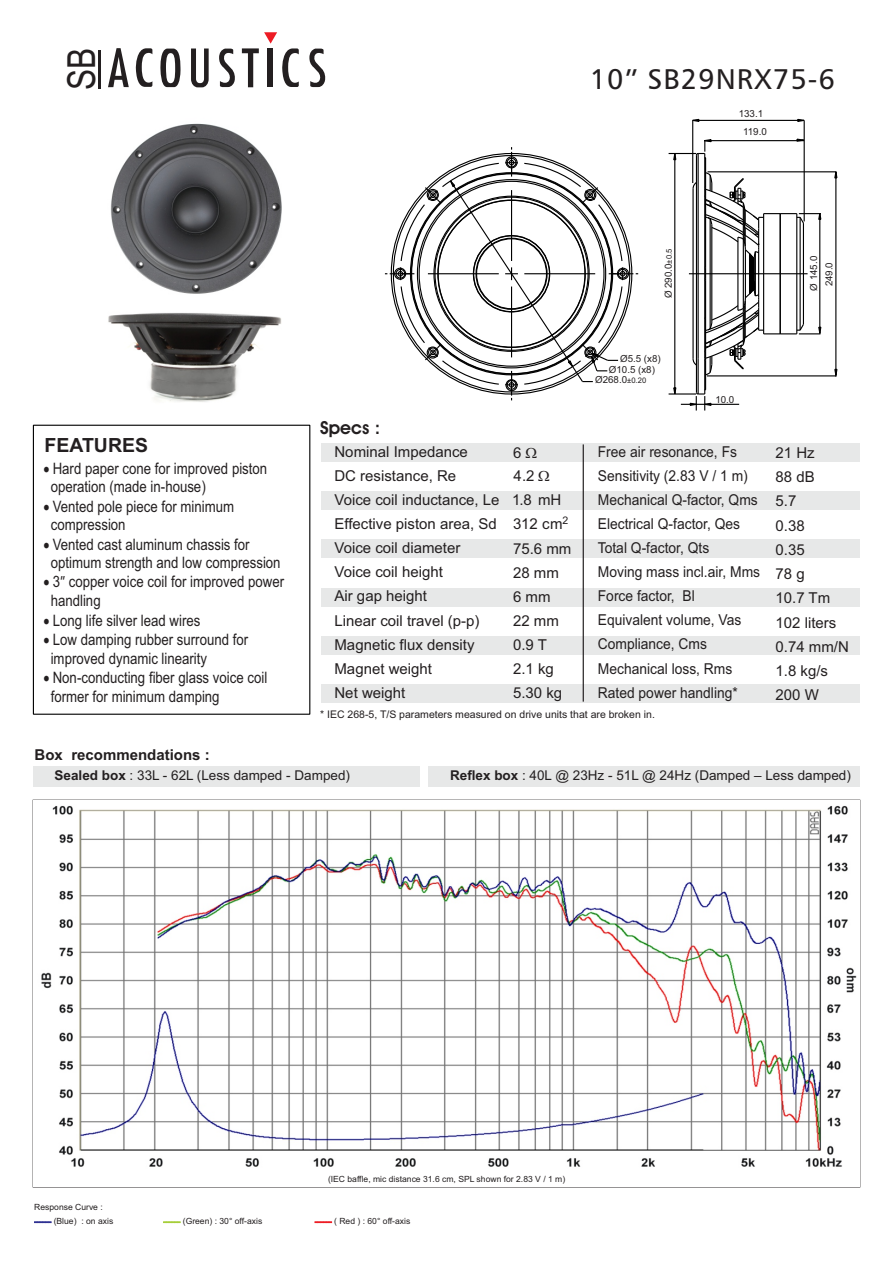
<style>
.page{position:relative;width:893px;height:1263px;background:#fff}
.page>*{position:absolute;margin:0;border:0;box-sizing:border-box;transform-origin:0 0}
.t1{font:38.7px "Arial Narrow";color:#231f20}
.t2{font:28.5px "Humanist 777 BT Roman B";letter-spacing:.035em;color:#231f20}
.t3{font:700 19.5px "Arial";color:#231f20}
.t4{font:600 18px "Avant Garde IT Cby BT";color:#231f20}
.t5{font:15.75px/18.1px "Arial";color:#231f20;scale:.84 1}
.t6{font:15px/24.2px "Arial";color:#231f20}
.t7{font:15px/24.2px "Arial";color:#231f20;scale:.92 1}
.t8{font:700 15px "Arial";color:#231f20}
.t9{font:13.5px "Arial";color:#231f20}
.t10{font:10.5px "Arial";color:#231f20}
.t11{font:9.75px/15.5px "Arial";color:#231f20;text-align:center}
.t12{font:8.55px/14.5px "Arial";color:#231f20}
.s1{font-family:"Humanist 777 BT Roman Condensed B"}
.s2{font-size:7.65px}
.s3{font-weight:700}
.s4{color:#2e3092}
.s5{color:#a6ce39}
.s6{color:#ed1c24}
</style>
<div class="page">
<img style="left:41px;top:806px;width:816px;height:361px">
<div style="left:321px;top:444px;width:539px;height:18px;background:#e7e8e8"></div>
<div style="left:321px;top:492px;width:539px;height:18px;background:#e7e8e8"></div>
<div style="left:321px;top:540px;width:539px;height:18px;background:#e7e8e8"></div>
<div style="left:321px;top:588px;width:539px;height:18px;background:#e7e8e8"></div>
<div style="left:321px;top:636px;width:539px;height:18px;background:#e7e8e8"></div>
<div style="left:321px;top:684px;width:539px;height:18px;background:#e7e8e8"></div>
<hr style="left:583px;top:444px;width:1px;height:258px;background:#231f20">
<img style="left:108px;top:123px;width:174px;height:279px">
<hr style="left:692px;top:189px;width:2px;height:170px;background:#000">
<hr style="left:752px;top:257px;width:1px;height:34px;background:#000">
<hr style="left:751px;top:255px;width:1px;height:37px;background:#000">
<hr style="left:750px;top:254px;width:1px;height:39px;background:#000">
<hr style="left:696px;top:155px;width:1px;height:237px;background:#000">
<hr style="left:753px;top:259px;width:2px;height:23px;background:#000">
<hr style="left:705px;top:360px;width:1px;height:30px;background:#000">
<hr style="left:705px;top:196px;width:1px;height:71px;background:#000">
<hr style="left:749px;top:254px;width:1px;height:40px;background:#000">
<hr style="left:704px;top:359px;width:1px;height:35px;background:#000">
<hr style="left:704px;top:153px;width:1px;height:206px;background:#000">
<hr style="left:710px;top:219px;width:1px;height:110px;background:#000">
<hr style="left:711px;top:225px;width:1px;height:98px;background:#000">
<hr style="left:737px;top:237px;width:1px;height:73px;background:#000">
<hr style="left:743px;top:239px;width:1px;height:69px;background:#000">
<hr style="left:745px;top:250px;width:1px;height:48px;background:#000">
<hr style="left:755px;top:252px;width:1px;height:44px;background:#000">
<hr style="left:758px;top:250px;width:1px;height:48px;background:#000">
<hr style="left:796px;top:214px;width:1px;height:120px;background:#000">
<hr style="left:763px;top:214px;width:1px;height:120px;background:#000">
<hr style="left:780px;top:214px;width:1px;height:120px;background:#000">
<hr style="left:803px;top:223px;width:1px;height:101px;background:#000">
<hr style="left:799px;top:217px;width:2px;height:113px;background:#000">
<hr style="left:698px;top:359px;width:1px;height:35px;background:#000">
<hr style="left:698px;top:153px;width:1px;height:206px;background:#000">
<svg style="left:673px;top:386px;width:4px;height:7px"></svg>
<hr style="left:669px;top:393px;width:27px;height:2px;background:#000">
<svg style="left:833px;top:368px;width:5px;height:9px"></svg>
<svg style="left:833px;top:171px;width:5px;height:8px"></svg>
<hr style="left:835px;top:172px;width:1px;height:205px;background:#000">
<hr style="left:819px;top:213px;width:1px;height:120px;background:#000">
<hr style="left:681px;top:404px;width:58px;height:1px;background:#000">
<hr style="left:674px;top:153px;width:1px;height:241px;background:#000">
<svg style="left:385px;top:147px;width:253px;height:253px"></svg>
<svg style="left:689px;top:267px;width:133px;height:109px"></svg>
<hr style="left:707px;top:171px;width:129px;height:1px;background:#000">
<hr style="left:707px;top:375px;width:129px;height:1px;background:#000">
<svg style="left:689px;top:389px;width:23px;height:21px"></svg>
<svg style="left:692px;top:118px;width:8px;height:5px"></svg>
<svg style="left:796px;top:118px;width:9px;height:5px"></svg>
<hr style="left:804px;top:120px;width:1px;height:101px;background:#000">
<hr style="left:693px;top:120px;width:111px;height:1px;background:#000">
<svg style="left:669px;top:138px;width:153px;height:122px"></svg>
<hr style="left:704px;top:140px;width:100px;height:1px;background:#000">
<hr style="left:692px;top:120px;width:1px;height:63px;background:#000">
<svg style="left:191px;top:49px;width:18px;height:38px"></svg>
<svg style="left:136px;top:48px;width:16px;height:39px"></svg>
<svg style="left:242px;top:32px;width:57px;height:55px"></svg>
<svg style="left:219px;top:49px;width:16px;height:38px"></svg>
<hr style="left:98px;top:50px;width:3px;height:39px;background:#231f20">
<svg style="left:108px;top:48px;width:21px;height:39px"></svg>
<svg style="left:160px;top:49px;width:21px;height:38px"></svg>
<svg style="left:309px;top:49px;width:17px;height:38px"></svg>
<div style="left:33px;top:425px;width:277px;height:290px;border:1px solid #000"></div>
<div style="left:428px;top:766px;width:432px;height:21px;background:#e7e8e8"></div>
<div style="left:33px;top:766px;width:387px;height:21px;background:#e7e8e8"></div>
<h1 class="t1" style="left:67px;top:90px;width:44px;rotate:-90deg">SB</h1>
<h2 class="t2" style="left:590px;top:68px;width:246px">10” SB29NRX75-6</h2>
<p class="t11" style="left:739px;top:106px;width:30px;line-height:17.9px">133.1<br>119.0</p>
<p class="t3" style="left:45px;top:438px;width:105px">FEATURES</p>
<p class="t5" style="left:51px;top:460px;width:259px;text-indent:-7px">• Hard paper cone for improved piston operation (made in-house)</p>
<p class="t5" style="left:51px;top:498px;width:220px;text-indent:-7px">• Vented pole piece for minimum compression</p>
<p class="t5" style="left:51px;top:536px;width:275px;text-indent:-7px">• Vented cast aluminum chassis for optimum strength and low compression</p>
<p class="t5" style="left:51px;top:574px;width:279px;text-indent:-7px">• 3<span class="s1">”</span> copper voice coil for improved power handling</p>
<p class="t5" style="left:43px;top:612px;width:188px">• Long life silver lead wires</p>
<p class="t5" style="left:51px;top:632px;width:237px;text-indent:-7px">• Low damping rubber surround for improved dynamic linearity</p>
<p class="t5" style="left:51px;top:670px;width:259px;text-indent:-7px">• Non-conducting fiber glass voice coil former for minimum damping</p>
<p class="t11" style="left:662px;top:298px;width:51px;rotate:-90deg">Ø 290.0<span class="s2">±0.5</span></p>
<p class="t11" style="left:807px;top:291px;width:36px;rotate:-90deg">Ø 145.0<br>249.0</p>
<p class="t4" style="left:320px;top:420px;width:62px">Specs :</p>
<p class="t11" style="left:620px;top:352px;width:42px">Ø5.5 (x8)</p>
<p class="t11" style="left:609px;top:363px;width:48px">Ø10.5 (x8)</p>
<p class="t11" style="left:595px;top:373px;width:53px">Ø268.0<span class="s2">±0.20</span></p>
<p class="t11" style="left:715px;top:392px;width:20px">10.0</p>
<p class="t7" style="left:598px;top:441px;width:178px">Free air resonance, Fs<br>Sensitivity (2.83 V / 1 m)<br>Mechanical Q-factor, Qms<br>Electrical Q-factor, Qes<br>Total Q-factor, Qts<br>Moving mass incl.air, Mms<br>Force factor, Bl<br>Equivalent volume, Vas<br>Compliance, Cms<br>Mechanical loss, Rms<br>Rated power handling*</p>
<p class="t6" style="left:775px;top:442px;width:75px">21 Hz<br>88 dB<br>5.7<br>0.38<br>0.35<br>78 g<br>10.7 Tm<br>102 liters<br>0.74 mm/N<br>1.8 kg/s<br>200 W</p>
<p class="t10" style="left:320px;top:710px;width:336px">* IEC 268-5, T/S parameters measured on drive units that are broken in.</p>
<p class="t6" style="left:334px;top:441px;width:167px">Nominal Impedance<br>DC resistance, Re<br>Voice coil inductance, Le<br>Effective piston area, Sd<br>Voice coil diameter<br>Voice coil height<br>Air gap height<br>Linear coil travel (p-p)<br>Magnetic flux density<br>Magnet weight<br>Net weight</p>
<p class="t6" style="left:512px;top:442px;width:61px">6<br>4.2<br>1.8 mH<br>312 cm<sup>2<br></sup>75.6 mm<br>28 mm<br>6 mm<br>22 mm<br>0.9 T<br>2.1 kg<br>5.30 kg</p>
<p class="t8" style="left:35px;top:749px;width:177px">Box recommendations :</p>
<p class="t9" style="left:55px;top:770px;width:297px"><span class="s3">Sealed box</span> : 33L - 62L (Less damped - Damped)</p>
<p class="t9" style="left:450px;top:770px;width:402px"><span class="s3">Reflex box</span> : 40L @ 23Hz - 51L @ 24Hz (Damped – Less damped)</p>
<p class="t12" style="left:34px;top:1200px;width:81px">Response Curve : <span class="s4">------</span> (Blue) : on axis</p>
<p class="t12" style="left:328px;top:1172px;width:239px">(IEC baffle, mic distance 31.6 cm, SPL shown for 2.83 V / 1 m)</p>
<p class="t12" style="left:163px;top:1215px;width:100px"><span class="s5">------</span> (Green) : 30° off-axis</p>
<p class="t12" style="left:315px;top:1215px;width:97px"><span class="s6">------</span> ( Red ) : 60° off-axis</p>
</div>
